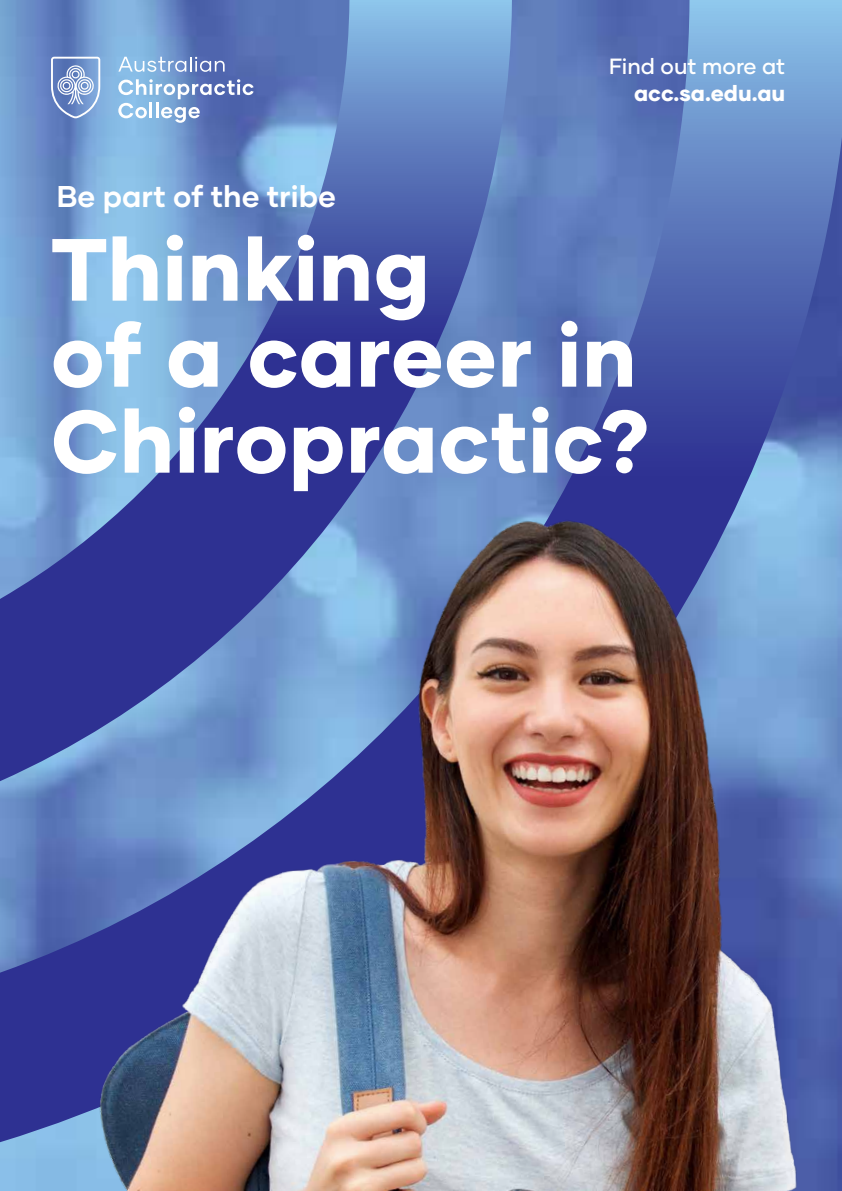
<style>
.page{position:relative;width:842px;height:1191px;background:#fff}
.page>*{position:absolute;margin:0;border:0;box-sizing:border-box;transform-origin:0 0}
.t1{font:800 88px/86px "Gilmer";letter-spacing:.005em;color:#fff}
.t2{font:700 30px "Gilmer";color:#fff}
.t3{font:500 22px "Gilmer";color:#fff}
.t4{font:800 22px "Gilmer";color:#fff}
</style>
<div class="page">
<svg style="left:0;top:0;width:842px;height:488px;background:#5f7ebe"></svg>
<img style="left:0;top:488px;width:842px;height:703px">
<svg style="left:118px;top:57px;width:107px;height:15px;background:#92afd9"></svg>
<svg style="left:118px;top:79px;width:136px;height:44px"></svg>
<svg style="left:51px;top:57px;width:49px;height:61px;background:#8da6d3"></svg>
<p class="t2" style="left:57px;top:177px;width:281px">Be part of the tribe</p>
<p class="t3" style="left:609px;top:53px;width:178px">Find out more at</p>
<p class="t4" style="left:634px;top:79px;width:153px">acc.sa.edu.au</p>
<p class="t1" style="left:51px;top:226px;width:601px">Thinking<br>of a career in<br>Chiropractic?</p>
</div>
